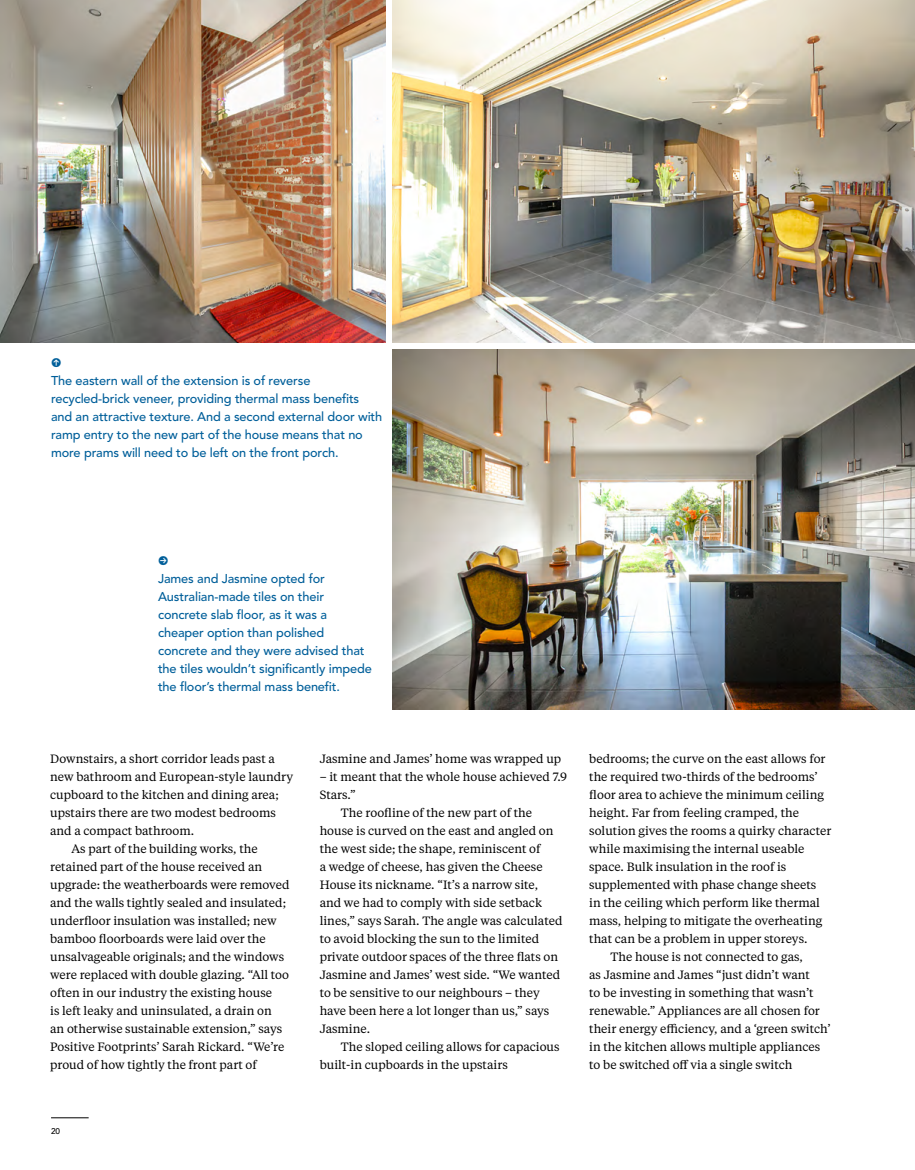
<style>
.page{position:relative;width:915px;height:1170px;background:#fff}
.page>*{position:absolute;margin:0;border:0;box-sizing:border-box;transform-origin:0 0}
.t1{font:13.5px "FF Dingbats 2 Arrows 1 OT";color:#005f9a}
.t2{font:500 12.75px/18px "Avenir LT Std";letter-spacing:-.01em;color:#005f9a}
.t3{font:12px "Tiempos Text";color:#000}
.t4{font:500 8.25px "Avenir LT Std";color:#000}
</style>
<div class="page">
<hr style="left:51px;top:1117px;width:38px;height:1px;background:#000">
<img style="left:392px;top:0;width:522px;height:342px">
<img style="left:392px;top:350px;width:522px;height:359px">
<img style="left:0;top:0;width:386px;height:342px">
<p class="t2" style="left:51px;top:371px;width:332px">The eastern wall of the extension is of reverse recycled-brick veneer, providing thermal mass benefits and an attractive texture. And a second external door with ramp entry to the new part of the house means that no more prams will need to be left on the front porch.</p>
<p class="t1" style="left:158px;top:552px;width:12px">●</p>
<p class="t2" style="left:158px;top:569px;width:215px">James and Jasmine opted for<br>Australian-made tiles on their concrete slab floor, as it was a cheaper option than polished concrete and they were advised that the tiles wouldn’t significantly impede the floor’s thermal mass benefit.</p>
<p class="t3" style="left:50px;top:750px;width:226px">Downstairs, a short corridor leads past a</p>
<p class="t3" style="left:50px;top:768px;width:244px">new bathroom and European-style laundry</p>
<p class="t3" style="left:50px;top:786px;width:230px">cupboard to the kitchen and dining area;</p>
<p class="t3" style="left:50px;top:804px;width:227px">upstairs there are two modest bedrooms</p>
<p class="t3" style="left:50px;top:822px;width:145px">and a compact bathroom.</p>
<p class="t3" style="left:71px;top:840px;width:188px">As part of the building works, the</p>
<p class="t3" style="left:50px;top:858px;width:213px">retained part of the house received an</p>
<p class="t3" style="left:50px;top:876px;width:241px">upgrade: the weatherboards were removed</p>
<p class="t3" style="left:50px;top:894px;width:237px">and the walls tightly sealed and insulated;</p>
<p class="t3" style="left:50px;top:912px;width:228px">underfloor insulation was installed; new</p>
<p class="t3" style="left:50px;top:930px;width:217px">bamboo floorboards were laid over the</p>
<p class="t3" style="left:50px;top:948px;width:235px">unsalvageable originals; and the windows</p>
<p class="t3" style="left:50px;top:966px;width:240px">were replaced with double glazing. “All too</p>
<p class="t3" style="left:50px;top:984px;width:223px">often in our industry the existing house</p>
<p class="t3" style="left:50px;top:1002px;width:223px">is left leaky and uninsulated, a drain on</p>
<p class="t3" style="left:50px;top:1020px;width:233px">an otherwise sustainable extension,” says</p>
<p class="t3" style="left:50px;top:1038px;width:235px">Positive Footprints’ Sarah Rickard. “We’re</p>
<p class="t3" style="left:50px;top:1056px;width:208px">proud of how tightly the front part of</p>
<p class="t4" style="left:51px;top:1126px;width:11px">20</p>
<p class="t3" style="left:319px;top:750px;width:243px">Jasmine and James’ home was wrapped up</p>
<p class="t3" style="left:319px;top:768px;width:249px">– it meant that the whole house achieved 7.9</p>
<p class="t3" style="left:319px;top:786px;width:38px">Stars.”</p>
<p class="t3" style="left:341px;top:804px;width:192px">The roofline of the new part of the</p>
<p class="t3" style="left:319px;top:822px;width:235px">house is curved on the east and angled on</p>
<p class="t3" style="left:319px;top:840px;width:222px">the west side; the shape, reminiscent of</p>
<p class="t3" style="left:319px;top:858px;width:224px">a wedge of cheese, has given the Cheese</p>
<p class="t3" style="left:319px;top:876px;width:220px">House its nickname. “It’s a narrow site,</p>
<p class="t3" style="left:319px;top:894px;width:223px">and we had to comply with side setback</p>
<p class="t3" style="left:319px;top:912px;width:244px">lines,” says Sarah. The angle was calculated</p>
<p class="t3" style="left:319px;top:930px;width:221px">to avoid blocking the sun to the limited</p>
<p class="t3" style="left:319px;top:948px;width:240px">private outdoor spaces of the three flats on</p>
<p class="t3" style="left:319px;top:966px;width:242px">Jasmine and James’ west side. “We wanted</p>
<p class="t3" style="left:319px;top:984px;width:222px">to be sensitive to our neighbours – they</p>
<p class="t3" style="left:319px;top:1002px;width:231px">have been here a lot longer than us,” says</p>
<p class="t3" style="left:319px;top:1020px;width:52px">Jasmine.</p>
<p class="t3" style="left:341px;top:1038px;width:220px">The sloped ceiling allows for capacious</p>
<p class="t3" style="left:319px;top:1056px;width:189px">built-in cupboards in the upstairs</p>
<p class="t3" style="left:589px;top:750px;width:238px">bedrooms; the curve on the east allows for</p>
<p class="t3" style="left:589px;top:768px;width:230px">the required two-thirds of the bedrooms’</p>
<p class="t3" style="left:589px;top:786px;width:236px">floor area to achieve the minimum ceiling</p>
<p class="t3" style="left:589px;top:804px;width:211px">height. Far from feeling cramped, the</p>
<p class="t3" style="left:589px;top:822px;width:243px">solution gives the rooms a quirky character</p>
<p class="t3" style="left:589px;top:840px;width:217px">while maximising the internal useable</p>
<p class="t3" style="left:589px;top:858px;width:198px">space. Bulk insulation in the roof is</p>
<p class="t3" style="left:589px;top:876px;width:228px">supplemented with phase change sheets</p>
<p class="t3" style="left:589px;top:894px;width:232px">in the ceiling which perform like thermal</p>
<p class="t3" style="left:589px;top:912px;width:234px">mass, helping to mitigate the overheating</p>
<p class="t3" style="left:589px;top:930px;width:220px">that can be a problem in upper storeys.</p>
<p class="t3" style="left:610px;top:948px;width:194px">The house is not connected to gas,</p>
<p class="t3" style="left:589px;top:966px;width:222px">as Jasmine and James “just didn’t want</p>
<p class="t3" style="left:589px;top:984px;width:226px">to be investing in something that wasn’t</p>
<p class="t3" style="left:589px;top:1002px;width:232px">renewable.” Appliances are all chosen for</p>
<p class="t3" style="left:589px;top:1020px;width:243px">their energy efficiency, and a ‘green switch’</p>
<p class="t3" style="left:589px;top:1038px;width:232px">in the kitchen allows multiple appliances</p>
<p class="t3" style="left:589px;top:1056px;width:205px">to be switched off via a single switch</p>
</div>
